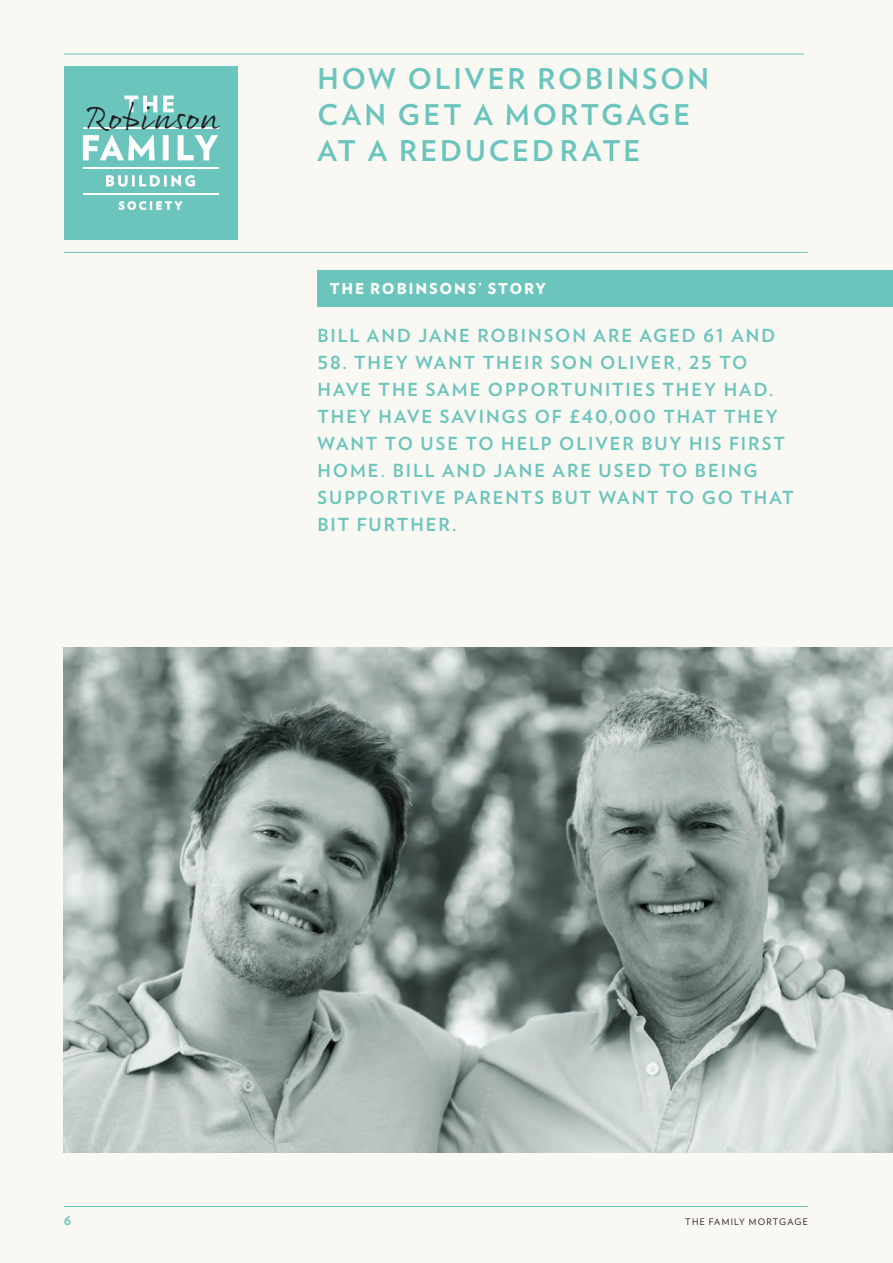
<style>
.page{position:relative;width:893px;height:1263px;background:#faf8f3}
.page>*{position:absolute;margin:0;border:0;box-sizing:border-box;transform-origin:0 0}
.t1{font:35.4px "Rollerscript Rough";letter-spacing:-.005em;color:#231f20}
.page_heading{font:700 28.5px/36px "Verlag";letter-spacing:.105em;color:#6bc5bd}
.t2{font:700 18px/27px "Verlag";letter-spacing:.11em;color:#6bc5bd}
.Subhead1{font:900 15px "Verlag";letter-spacing:.12em;color:#fff}
.t3{font:700 15px "Verlag";color:#6bc5bd}
.t4{font:9px "Verlag";letter-spacing:.135em;color:#231f20}
</style>
<div class="page">
<div style="left:64px;top:66px;width:173px;height:173px;background:#6bc5bd"></div>
<svg style="left:83px;top:135px;width:135px;height:25px"></svg>
<svg style="left:106px;top:175px;width:89px;height:12px"></svg>
<svg style="left:118px;top:201px;width:65px;height:9px"></svg>
<hr style="left:83px;top:127px;width:135px;height:1px;background:#fff">
<hr style="left:83px;top:167px;width:135px;height:1px;background:#fff">
<hr style="left:83px;top:193px;width:135px;height:1px;background:#fff">
<svg style="left:124px;top:96px;width:50px;height:16px"></svg>
<hr style="left:64px;top:252px;width:744px;height:1px;background:#6bc5bd">
<div style="left:317px;top:270px;width:576px;height:36px;background:#6bc5bd"></div>
<img style="left:64px;top:648px;width:829px;height:504px">
<hr style="left:64px;top:54px;width:740px;height:1px;background:#6bc5bd">
<hr style="left:64px;top:1206px;width:744px;height:1px;background:#6bc5bd">
<p class="t1" style="left:87px;top:95px;width:134px">Robinson</p>
<p class="page_heading" style="left:317px;top:59px;width:393px">HOW OLIVER ROBINSON<br>CAN GET A MORTGAGE<br>AT A REDUCED RATE</p>
<p class="Subhead1" style="left:330px;top:276px;width:218px">THE ROBINSONS’ STORY</p>
<p class="t2" style="left:317px;top:321px;width:459px">BILL AND JANE ROBINSON ARE AGED 61 AND</p>
<p class="t2" style="left:317px;top:348px;width:478px">58. THEY WANT THEIR SON OLIVER, 25 TO HAVE THE SAME OPPORTUNITIES THEY HAD.<br>THEY HAVE SAVINGS OF £40,000 THAT THEY WANT TO USE TO HELP OLIVER BUY HIS FIRST HOME. BILL AND JANE ARE USED TO BEING SUPPORTIVE PARENTS BUT WANT TO GO THAT BIT FURTHER.</p>
<p class="t3" style="left:64px;top:1207px;width:9px">6</p>
<p class="t4" style="left:685px;top:1215px;width:124px">THE FAMILY MORTGAGE</p>
</div>
